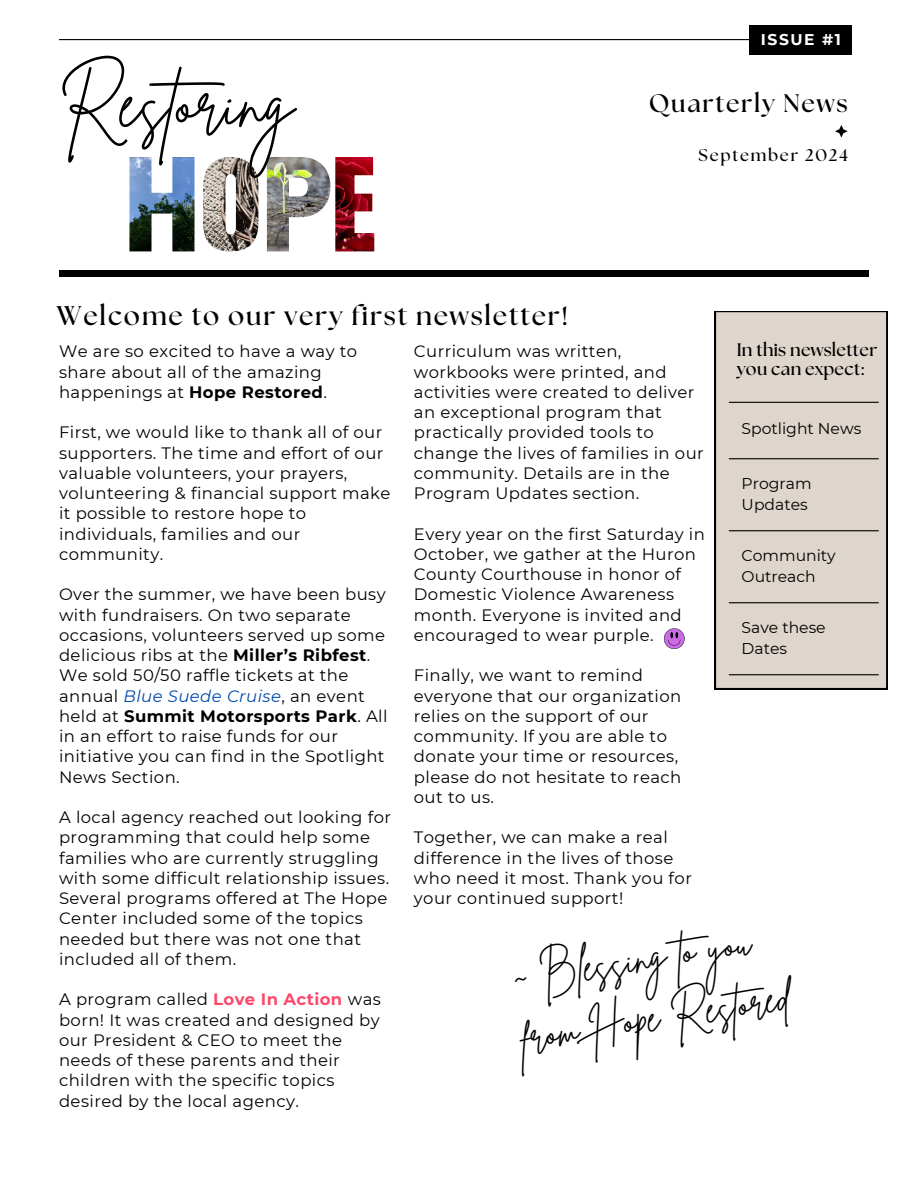
<style>
.page{position:relative;width:918px;height:1188px;background:#fff}
.page>*{position:absolute;margin:0;border:0;box-sizing:border-box;transform-origin:0 0}
.t1{font:67.2px "Brittany Signature";color:#000}
.t2{font:39.15px/60.3px "Brittany Signature";color:#000}
.t3{font:700 27px "The Seasons";letter-spacing:.065em;color:#000}
.t4{font:700 25.35px "The Seasons";letter-spacing:.065em;color:#000}
.t5{font:700 18px/19.2px "The Seasons";letter-spacing:.01em;color:#000}
.t6{font:700 16.95px "The Seasons";letter-spacing:.1em;color:#000}
.t7{font:16.5px/20.2px "Montserrat";letter-spacing:.025em;color:#000}
.t8{font:15.6px/21.3px "Montserrat";color:#000}
.t9{font:700 15.45px "Montserrat";letter-spacing:.1em;color:#fff}
.s1{font-weight:700}
.s2{font-style:italic;color:#004aad}
.s3{font-weight:700;color:#fc486b}
</style>
<div class="page">
<hr style="left:59px;top:39px;width:690px;height:1px;background:#000">
<svg style="left:835px;top:125px;width:13px;height:13px"></svg>
<div style="left:715px;top:311px;width:172px;height:378px;background:#ded5cc"></div>
<hr style="left:729px;top:402px;width:150px;height:1px;background:#000">
<hr style="left:729px;top:458px;width:150px;height:1px;background:#000">
<hr style="left:729px;top:530px;width:150px;height:1px;background:#000">
<hr style="left:729px;top:602px;width:150px;height:1px;background:#000">
<hr style="left:729px;top:674px;width:150px;height:1px;background:#000">
<img style="left:129px;top:157px;width:66px;height:94px">
<img style="left:203px;top:157px;width:55px;height:94px">
<img style="left:267px;top:157px;width:63px;height:94px">
<img style="left:335px;top:157px;width:39px;height:94px">
<div style="left:59px;top:271px;width:810px;height:6px;background:#000"></div>
<svg style="left:664px;top:628px;width:20px;height:21px"></svg>
<div style="left:749px;top:25px;width:103px;height:29px;background:#000"></div>
<h5 class="t1" style="left:59px;top:60px;width:236px">Restoring</h5>
<h5 class="t9" style="left:761px;top:30px;width:82px">ISSUE #1</h5>
<p class="t4" style="left:649px;top:92px;width:200px">Quarterly News</p>
<p class="t6" style="left:699px;top:147px;width:151px">September 2024</p>
<h5 class="t3" style="left:57px;top:304px;width:513px">Welcome to our very first newsletter!</h5>
<h5 class="t7" style="left:59px;top:341px;width:300px">We are so excited to have a way to share about all of the amazing happenings at <span class="s1">Hope Restored</span>.</h5>
<h5 class="t7" style="left:59px;top:422px;width:333px">First, we would like to thank all of our supporters. The time and effort of our valuable volunteers, your prayers, volunteering &amp; financial support make it possible to restore hope to individuals, families and our community.</h5>
<h5 class="t7" style="left:59px;top:584px;width:330px">Over the summer, we have been busy with fundraisers. On two separate occasions, volunteers served up some delicious ribs at the <span class="s1">Miller’s Ribfest</span>.<br>We sold 50/50 raffle tickets at the annual <span class="s2">Blue Suede Cruise</span>, an event held at <span class="s1">Summit Motorsports Park</span>. All in an effort to raise funds for our initiative you can find in the Spotlight News Section.</h5>
<h5 class="t7" style="left:59px;top:807px;width:334px">A local agency reached out looking for programming that could help some families who are currently struggling with some difficult relationship issues.<br>Several programs offered at The Hope Center included some of the topics needed but there was not one that included all of them.</h5>
<p class="t7" style="left:59px;top:989px;width:323px">A program called <span class="s3">Love In Action</span> was born! It was created and designed by our President &amp; CEO to meet the needs of these parents and their children with the specific topics desired by the local agency.</p>
<h5 class="t5" style="left:737px;top:341px;width:142px">In this newsletter you can expect:</h5>
<h3 class="t7" style="left:414px;top:341px;width:291px">Curriculum was written, workbooks were printed, and activities were created to deliver an exceptional program that practically provided tools to change the lives of families in our community. Details are in the<br>Program Updates section.</h3>
<h4 class="t7" style="left:414px;top:524px;width:293px">Every year on the first Saturday in<br>October, we gather at the Huron<br>County Courthouse in honor of<br>Domestic Violence Awareness month. Everyone is invited and encouraged to wear purple.</h4>
<p class="t7" style="left:414px;top:665px;width:269px">Finally, we want to remind everyone that our organization relies on the support of our community. If you are able to donate your time or resources, please do not hesitate to reach out to us.</p>
<p class="t7" style="left:414px;top:827px;width:280px">Together, we can make a real difference in the lives of those who need it most. Thank you for your continued support!</p>
<p class="t8" style="left:742px;top:418px;width:121px">Spotlight News</p>
<h1 class="t8" style="left:742px;top:472px;width:71px">Program<br>Updates</h1>
<p class="t8" style="left:742px;top:544px;width:96px">Community<br>Outreach</p>
<p class="t8" style="left:742px;top:616px;width:86px">Save these<br>Dates</p>
<h5 class="t2" style="left:508px;top:950px;width:272px;rotate:-9deg">~ Blessing to you from Hope Restored</h5>
</div>
